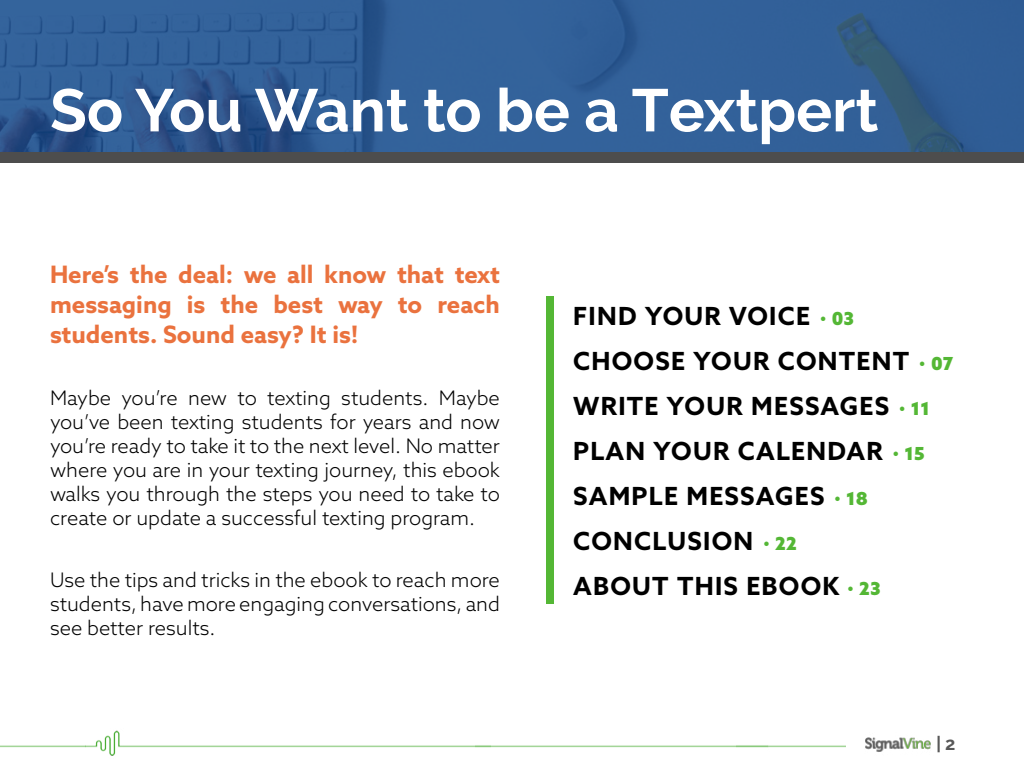
<style>
.page{position:relative;width:1024px;height:768px;background:#fff}
.page>*{position:absolute;margin:0;border:0;box-sizing:border-box;transform-origin:0 0}
.t1{font:700 60px "Raleway";color:#fff}
.t2{font:700 25px/45px "Azo Sans";letter-spacing:.05em;color:#000}
.t3{font:700 24px/30px "Azo Sans";color:#ea723e;text-align:justify}
.t4{font:300 20px/24px "Azo Sans";color:#000;text-align:justify}
.t5{font:700 18.2px "Raleway";color:#585858}
.s1{font-family:"Gill Sans";font-weight:300;font-style:italic;font-size:18px;color:#54b735}
.s2{font-weight:900;font-size:18px;color:#54b735}
</style>
<div class="page">
<img style="left:865px;top:737px;width:66px;height:15px">
<img style="left:736px;top:745px;width:110px;height:3px">
<img style="left:0;top:730px;width:491px;height:26px">
<svg style="left:0;top:0;width:1024px;height:152px;background:#305e95"></svg>
<div style="left:0;top:152px;width:1024px;height:11px;background:#4d4d4d"></div>
<div style="left:546px;top:296px;width:8px;height:308px;background:#54b735"></div>
<h1 class="t1" style="left:50px;top:76px;width:830px">So You Want to be a Textpert</h1>
<p class="t3" style="left:50px;top:259px;width:452px">Here’s the deal: we all know that text messaging is the best way to reach students. Sound easy? It is!</p>
<p class="t4" style="left:50px;top:386px;width:452px">Maybe you’re new to texting students. Maybe you’ve been texting students for years and now you’re ready to take it to the next level. No matter where you are in your texting journey, this ebook walks you through the steps you need to take to create or update a successful texting program.</p>
<p class="t4" style="left:50px;top:568px;width:451px">Use the tips and tricks in the ebook to reach more students, have more engaging conversations, and see better results.</p>
<p class="t2" style="left:573px;top:293px;width:381px">FIND YOUR VOICE <span class="s1">•</span> <span class="s2">03<br></span>CHOOSE YOUR CONTENT <span class="s1">•</span> <span class="s2">07<br></span>WRITE YOUR MESSAGES <span class="s1">•</span> <span class="s2">11<br></span>PLAN YOUR CALENDAR <span class="s1">•</span> <span class="s2">15<br></span>SAMPLE MESSAGES <span class="s1">•</span> <span class="s2">18<br></span>CONCLUSION <span class="s1">•</span> <span class="s2">22<br></span>ABOUT THIS EBOOK <span class="s1">•</span> <span class="s2">23</span></p>
<p class="t5" style="left:936px;top:733px;width:21px">| 2</p>
</div>
